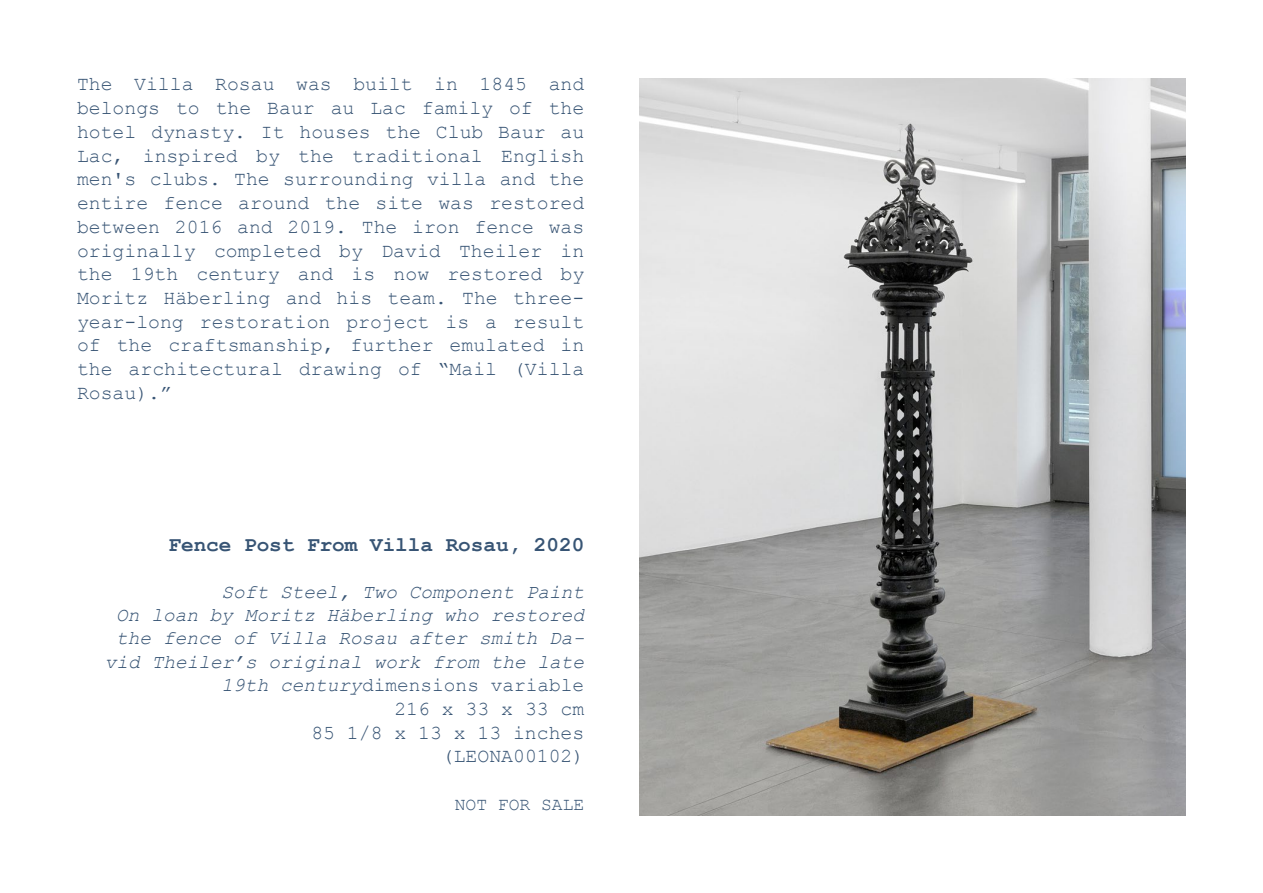
<style>
.page{position:relative;width:1263px;height:893px;background:#fff}
.page>*{position:absolute;margin:0;border:0;box-sizing:border-box;transform-origin:0 0}
.t1{font:700 21px "Courier New";color:#375474}
.t2{font:19.8px/23.7px "Courier New";color:#375474;text-align:right}
.t3{font:italic 19.5px/23.4px "Courier New";color:#375474;text-align:right}
.t4{font:18px "Courier New";color:#375474}
.s1{font-style:normal}
</style>
<div class="page">
<img style="left:639px;top:78px;width:546px;height:737px">
<p class="t2" style="left:77px;top:72px;width:509px;text-align:justify">The Villa Rosau was built in 1845 and belongs to the Baur au Lac family of the hotel dynasty. It houses the Club Baur au Lac, inspired by the traditional English men's clubs. The surrounding villa and the entire fence around the site was restored between 2016 and 2019. The iron fence was originally completed by David Theiler in the 19th century and is now restored by Moritz Häberling and his team. The three&shy;year-long restoration project is a result of the craftsmanship, further emulated in the architectural drawing of “Mail (Villa Rosau).”</p>
<p class="t1" style="left:168px;top:531px;width:417px">Fence Post From Villa Rosau, 2020</p>
<p class="t3" style="left:105px;top:579px;width:481px">Soft Steel, Two Component Paint<br>On loan by Moritz Häberling who restored the fence of Villa Rosau after smith Da&shy;vid Theiler’s original work from the late 19th century<span class="s1">dimensions variable</span></p>
<p class="t2" style="left:311px;top:696px;width:274px">216 x 33 x 33 cm<br>85 1/8 x 13 x 13 inches (LEONA00102)</p>
<p class="t4" style="left:455px;top:793px;width:131px">NOT FOR SALE</p>
</div>
